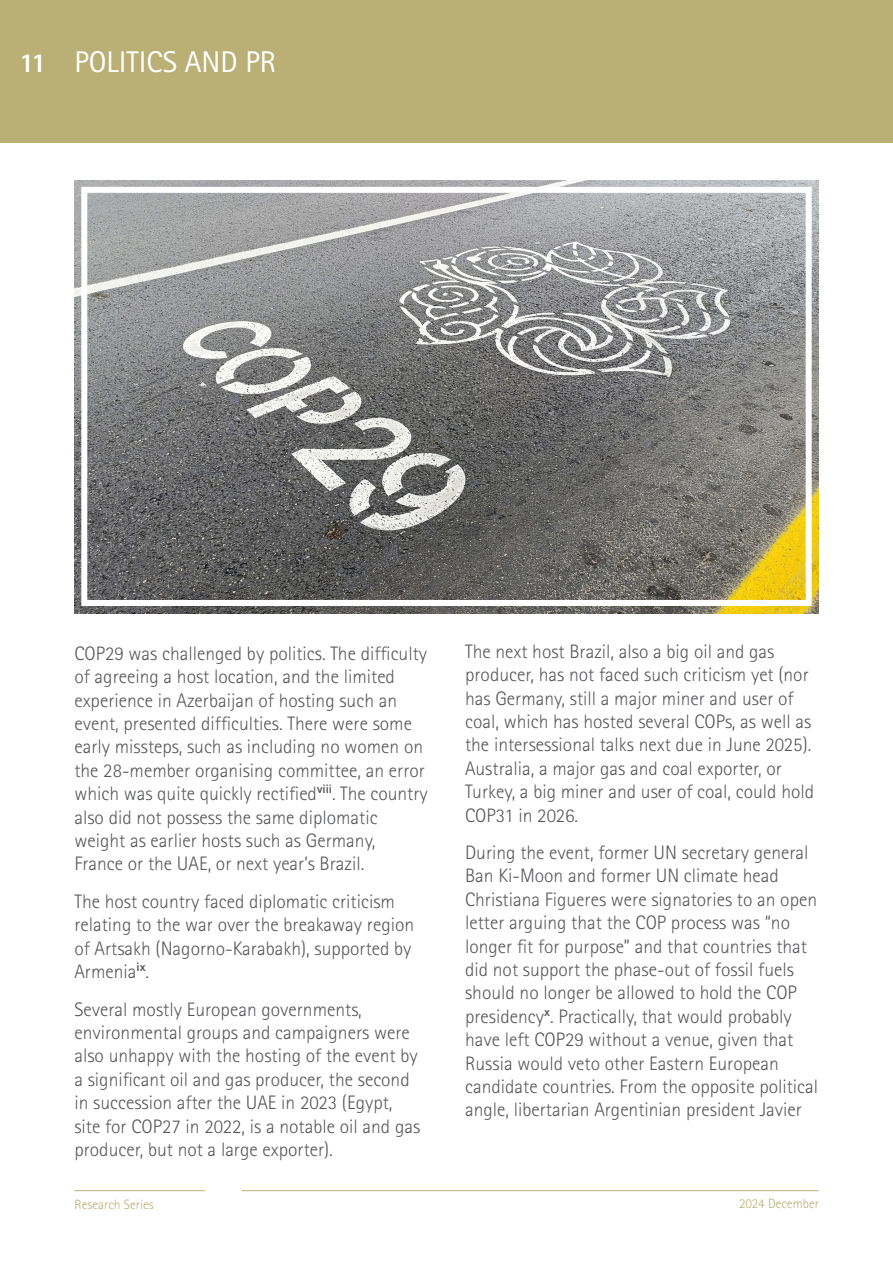
<style>
.page{position:relative;width:893px;height:1263px;background:#fff}
.page>*{position:absolute;margin:0;border:0;box-sizing:border-box;transform-origin:0 0}
.t1{font:30px "Rotis Sans Serif Std";color:#fff}
.t2{font:800 27px "Rotis Sans Serif Std";color:#fff}
.t3{font:300 19.5px/23.4px "Rotis Sans Serif Std";color:#57585a}
.t4{font:300 13.5px "Rotis Sans Serif Std";color:#baaf75}
</style>
<div class="page">
<div style="left:0;top:0;width:893px;height:143px;background:#baaf75"></div>
<img style="left:74px;top:180px;width:745px;height:434px">
<div style="left:81px;top:187px;width:731px;height:419px;border:6px solid #fff"></div>
<hr style="left:74px;top:1190px;width:131px;height:1px;background:#baaf75">
<hr style="left:242px;top:1190px;width:577px;height:1px;background:#baaf75">
<p class="t2" style="left:20px;top:46px;width:29px">11</p>
<p class="t1" style="left:74px;top:44px;width:203px">POLITICS AND PR</p>
<p class="t3" style="left:74px;top:641px;width:355px">COP29 was challenged by politics. The difficulty of agreeing a host location, and the limited experience in Azerbaijan of hosting such an event, presented difficulties. There were some early missteps, such as including no women on the 28-member organising committee, an error which was quite quickly rectified<sup>viii</sup>. The country also did not possess the same diplomatic weight as earlier hosts such as Germany, France or the UAE, or next year’s Brazil.</p>
<p class="t3" style="left:74px;top:890px;width:341px">The host country faced diplomatic criticism relating to the war over the breakaway region of Artsakh (Nagorno-Karabakh), supported by Armenia<sup>ix</sup>.</p>
<p class="t3" style="left:74px;top:997px;width:347px">Several mostly European governments, environmental groups and campaigners were also unhappy with the hosting of the event by a significant oil and gas producer, the second in succession after the UAE in 2023 (Egypt, site for COP27 in 2022, is a notable oil and gas producer, but not a large exporter).</p>
<p class="t3" style="left:465px;top:639px;width:351px">The next host Brazil, also a big oil and gas producer, has not faced such criticism yet (nor has Germany, still a major miner and user of coal, which has hosted several COPs, as well as the intersessional talks next due in June 2025).<br>Australia, a major gas and coal exporter, or Turkey, a big miner and user of coal, could hold COP31 in 2026.</p>
<p class="t3" style="left:465px;top:841px;width:355px">During the event, former UN secretary general Ban Ki-Moon and former UN climate head Christiana Figueres were signatories to an open letter arguing that the COP process was “no longer fit for purpose” and that countries that did not support the phase-out of fossil fuels should no longer be allowed to hold the COP presidency<sup>x</sup>. Practically, that would probably have left COP29 without a venue, given that Russia would veto other Eastern European candidate countries. From the opposite political angle, libertarian Argentinian president Javier</p>
<p class="t4" style="left:74px;top:1197px;width:81px">Research Series</p>
<p class="t4" style="left:739px;top:1195px;width:81px">2024 December</p>
</div>
